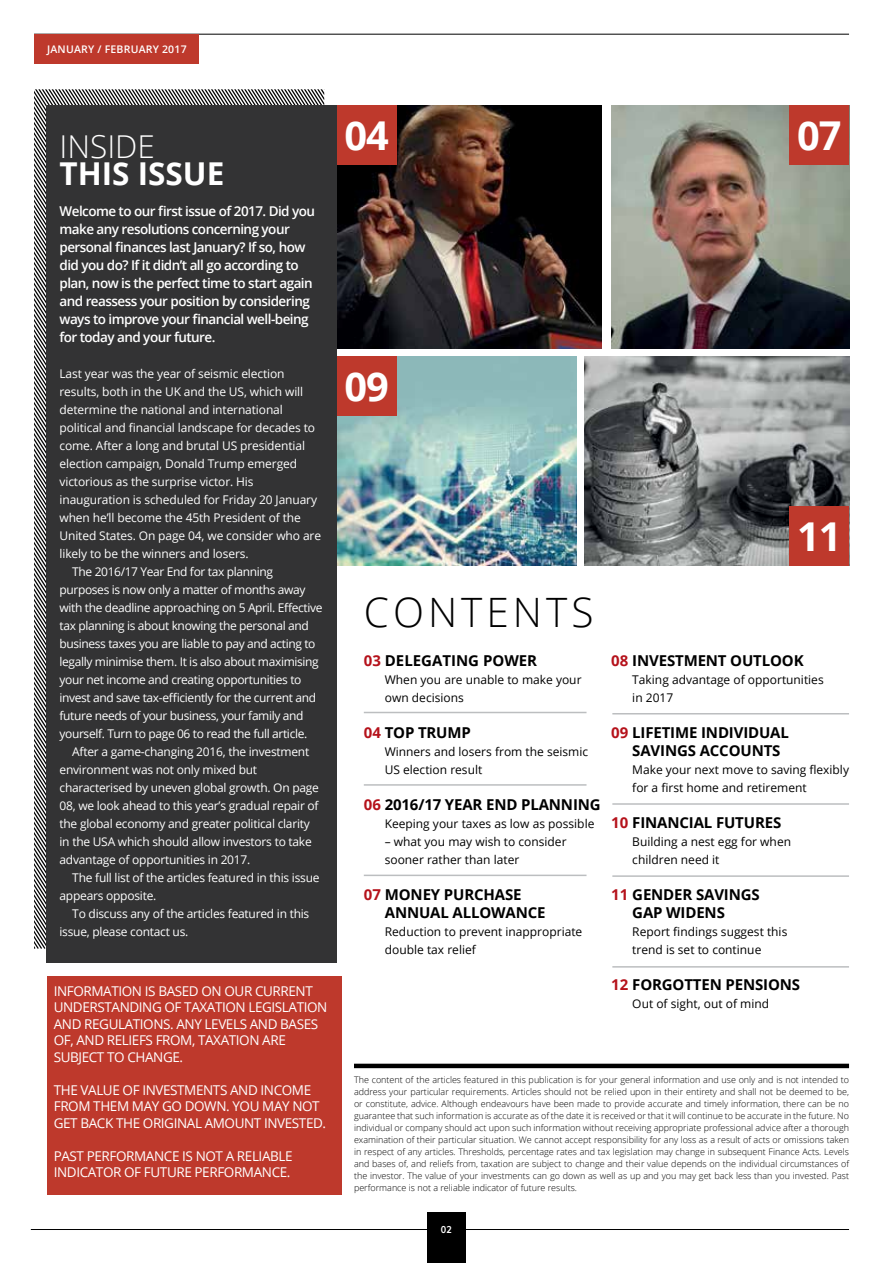
<style>
.page{position:relative;width:893px;height:1263px;background:#fff}
.page>*{position:absolute;margin:0;border:0;box-sizing:border-box;transform-origin:0 0}
.t1{font:300 40.5px "Open Sans";letter-spacing:.1em;color:#000}
.t2{font:700 39.75px "Open Sans";letter-spacing:-.03em;color:#fff}
.t3{font:700 31.5px "Open Sans";color:#fff}
.t4{font:300 31.5px "Open Sans";color:#fff}
.t5{font:700 15px/18px "Open Sans";letter-spacing:-.01em;color:#000}
.t6{font:13.5px/16.5px "Open Sans";letter-spacing:-.03em;color:#fff}
.t7{font:600 13.5px/18px "Open Sans";letter-spacing:-.04em;color:#fff}
.t8{font:12px "Open Sans";letter-spacing:-.02em;color:#fff}
.t9{font:12px/18px "Open Sans";color:#000}
.t10{font:600 10.5px "Open Sans";letter-spacing:.02em;color:#fff}
.t11{font:600 10.5px "Proxima Nova Cond";color:#fff}
.t12{font:300 9px/12px "Open Sans";color:#000;text-align:justify}
.s1{color:#b5121b}
</style>
<div class="page">
<svg style="left:34px;top:89px;width:291px;height:860px"></svg>
<hr style="left:31px;top:1229px;width:818px;height:1px;background:#000">
<img style="left:337px;top:105px;width:264px;height:244px">
<img style="left:611px;top:105px;width:238px;height:244px">
<img style="left:337px;top:357px;width:239px;height:209px">
<img style="left:584px;top:357px;width:265px;height:209px">
<div style="left:47px;top:105px;width:290px;height:857px;background:#333334"></div>
<hr style="left:34px;top:34px;width:815px;height:1px;background:#000">
<div style="left:427px;top:1212px;width:39px;height:51px;background:#000"></div>
<hr style="left:364px;top:784px;width:222px;height:2px;background:#bcbec0">
<hr style="left:364px;top:712px;width:222px;height:1px;background:#bcbec0">
<hr style="left:612px;top:713px;width:237px;height:1px;background:#bcbec0">
<hr style="left:612px;top:803px;width:237px;height:2px;background:#bcbec0">
<hr style="left:612px;top:875px;width:237px;height:2px;background:#bcbec0">
<hr style="left:612px;top:966px;width:237px;height:1px;background:#bcbec0">
<hr style="left:364px;top:875px;width:222px;height:1px;background:#bcbec0">
<hr style="left:354px;top:1064px;width:495px;height:4px;background:#000">
<div style="left:47px;top:976px;width:294px;height:218px;background:#be392c"></div>
<div style="left:34px;top:34px;width:164px;height:29px;background:#be392c"></div>
<div style="left:337px;top:105px;width:59px;height:60px;background:#be392c"></div>
<div style="left:790px;top:105px;width:59px;height:60px;background:#be392c"></div>
<div style="left:790px;top:506px;width:59px;height:60px;background:#be392c"></div>
<div style="left:337px;top:357px;width:59px;height:59px;background:#be392c"></div>
<p class="t10" style="left:47px;top:42px;width:141px">JANUARY / FEBRUARY 2017</p>
<h3 class="t4" style="left:60px;top:125px;width:97px">INSIDE</h3>
<h3 class="t3" style="left:60px;top:151px;width:166px">THIS ISSUE</h3>
<p class="t7" style="left:60px;top:202px;width:257px">Welcome to our first issue of 2017. Did you make any resolutions concerning your personal finances last January? If so, how did you do? If it didn’t all go according to plan, now is the perfect time to start again and reassess your position by considering ways to improve your financial well-being for today and your future.</p>
<p class="t8" style="left:60px;top:365px;width:227px">Last year was the year of seismic election</p>
<p class="t8" style="left:60px;top:383px;width:245px">results, both in the UK and the US, which will</p>
<p class="t8" style="left:60px;top:401px;width:225px">determine the national and international</p>
<p class="t8" style="left:60px;top:419px;width:257px">political and financial landscape for decades to</p>
<p class="t8" style="left:60px;top:437px;width:247px">come. After a long and brutal US presidential</p>
<p class="t8" style="left:60px;top:455px;width:239px">election campaign, Donald Trump emerged</p>
<p class="t8" style="left:60px;top:473px;width:196px">victorious as the surprise victor. His</p>
<p class="t8" style="left:60px;top:491px;width:259px">inauguration is scheduled for Friday 20 January</p>
<p class="t8" style="left:60px;top:509px;width:243px">when he’ll become the 45th President of the</p>
<p class="t8" style="left:60px;top:527px;width:263px">United States. On page 04, we consider who are</p>
<p class="t8" style="left:60px;top:545px;width:191px">likely to be the winners and losers.</p>
<p class="t8" style="left:72px;top:563px;width:202px">The 2016/17 Year End for tax planning</p>
<p class="t8" style="left:60px;top:581px;width:248px">purposes is now only a matter of months away</p>
<p class="t8" style="left:60px;top:599px;width:264px">with the deadline approaching on 5 April. Effective</p>
<p class="t8" style="left:60px;top:617px;width:251px">tax planning is about knowing the personal and</p>
<p class="t8" style="left:60px;top:635px;width:257px">business taxes you are liable to pay and acting to</p>
<p class="t8" style="left:60px;top:653px;width:261px">legally minimise them. It is also about maximising</p>
<p class="t8" style="left:60px;top:671px;width:243px">your net income and creating opportunities to</p>
<p class="t8" style="left:60px;top:689px;width:258px">invest and save tax-efficiently for the current and</p>
<p class="t8" style="left:60px;top:707px;width:246px">future needs of your business, your family and</p>
<p class="t8" style="left:60px;top:725px;width:249px">yourself. Turn to page 06 to read the full article.</p>
<p class="t8" style="left:72px;top:743px;width:238px">After a game-changing 2016, the investment</p>
<p class="t8" style="left:60px;top:761px;width:199px">environment was not only mixed but</p>
<p class="t8" style="left:60px;top:779px;width:261px">characterised by uneven global growth. On page</p>
<p class="t8" style="left:60px;top:797px;width:261px">08, we look ahead to this year’s gradual repair of</p>
<p class="t8" style="left:60px;top:815px;width:252px">the global economy and greater political clarity</p>
<p class="t8" style="left:60px;top:833px;width:254px">in the USA which should allow investors to take</p>
<p class="t8" style="left:60px;top:851px;width:192px">advantage of opportunities in 2017.</p>
<p class="t8" style="left:72px;top:869px;width:249px">The full list of the articles featured in this issue</p>
<p class="t8" style="left:60px;top:887px;width:98px">appears opposite.</p>
<p class="t8" style="left:72px;top:905px;width:239px">To discuss any of the articles featured in this</p>
<p class="t8" style="left:60px;top:923px;width:130px">issue, please contact us.</p>
<p class="t6" style="left:54px;top:982px;width:275px">INFORMATION IS BASED ON OUR CURRENT UNDERSTANDING OF TAXATION LEGISLATION AND REGULATIONS. ANY LEVELS AND BASES OF, AND RELIEFS FROM, TAXATION ARE SUBJECT TO CHANGE.</p>
<p class="t6" style="left:54px;top:1081px;width:274px">THE VALUE OF INVESTMENTS AND INCOME<br>FROM THEM MAY GO DOWN. YOU MAY NOT<br>GET BACK THE ORIGINAL AMOUNT INVESTED.</p>
<p class="t6" style="left:54px;top:1147px;width:240px">PAST PERFORMANCE IS NOT A RELIABLE<br>INDICATOR OF FUTURE PERFORMANCE.</p>
<h2 class="t2" style="left:345px;top:108px;width:46px">04</h2>
<h2 class="t2" style="left:797px;top:108px;width:46px">07</h2>
<h2 class="t2" style="left:345px;top:359px;width:46px">09</h2>
<h2 class="t2" style="left:797px;top:509px;width:46px">11</h2>
<h1 class="t1" style="left:364px;top:585px;width:231px">CONTENTS</h1>
<p class="t5" style="left:364px;top:651px;width:175px"><span class="s1">03</span> DELEGATING POWER</p>
<p class="t9" style="left:385px;top:670px;width:198px">When you are unable to make your own decisions</p>
<p class="t5" style="left:364px;top:723px;width:109px"><span class="s1">04</span> TOP TRUMP</p>
<p class="t9" style="left:385px;top:742px;width:205px">Winners and losers from the seismic<br>US election result</p>
<p class="t5" style="left:364px;top:795px;width:238px"><span class="s1">06</span> 2016/17 YEAR END PLANNING</p>
<p class="t9" style="left:385px;top:814px;width:211px">Keeping your taxes as low as possible</p>
<p class="t9" style="left:385px;top:832px;width:183px">– what you may wish to consider sooner rather than later</p>
<p class="t5" style="left:385px;top:885px;width:162px;text-indent:-21px"><span class="s1">07</span> MONEY PURCHASE<br>ANNUAL ALLOWANCE</p>
<p class="t9" style="left:385px;top:922px;width:199px">Reduction to prevent inappropriate double tax relief</p>
<p class="t5" style="left:611px;top:651px;width:194px"><span class="s1">08</span> INVESTMENT OUTLOOK</p>
<p class="t9" style="left:632px;top:670px;width:193px">Taking advantage of opportunities in 2017</p>
<p class="t5" style="left:632px;top:723px;width:158px;text-indent:-21px"><span class="s1">09</span> LIFETIME INDIVIDUAL<br>SAVINGS ACCOUNTS</p>
<p class="t9" style="left:632px;top:760px;width:218px">Make your next move to saving flexibly for a first home and retirement</p>
<p class="t5" style="left:611px;top:813px;width:171px"><span class="s1">10</span> FINANCIAL FUTURES</p>
<p class="t9" style="left:632px;top:832px;width:160px">Building a nest egg for when children need it</p>
<p class="t5" style="left:632px;top:885px;width:129px;text-indent:-21px"><span class="s1">11</span> GENDER SAVINGS<br>GAP WIDENS</p>
<p class="t9" style="left:632px;top:922px;width:157px">Report findings suggest this trend is set to continue</p>
<p class="t5" style="left:611px;top:975px;width:190px"><span class="s1">12</span> FORGOTTEN PENSIONS</p>
<p class="t9" style="left:632px;top:994px;width:138px">Out of sight, out of mind</p>
<p class="t12" style="left:354px;top:1073px;width:497px">The content of the articles featured in this publication is for your general information and use only and is not intended to address your particular requirements. Articles should not be relied upon in their entirety and shall not be deemed to be, or constitute, advice. Although endeavours have been made to provide accurate and timely information, there can be no guarantee that such information is accurate as of the date it is received or that it will continue to be accurate in the future. No individual or company should act upon such information without receiving appropriate professional advice after a thorough examination of their particular situation. We cannot accept responsibility for any loss as a result of acts or omissions taken in respect of any articles. Thresholds, percentage rates and tax legislation may change in subsequent Finance Acts. Levels and bases of, and reliefs from, taxation are subject to change and their value depends on the individual circumstances of the investor. The value of your investments can go down as well as up and you may get back less than you invested. Past performance is not a reliable indicator of future results.</p>
<p class="t11" style="left:441px;top:1223px;width:12px">02</p>
</div>
